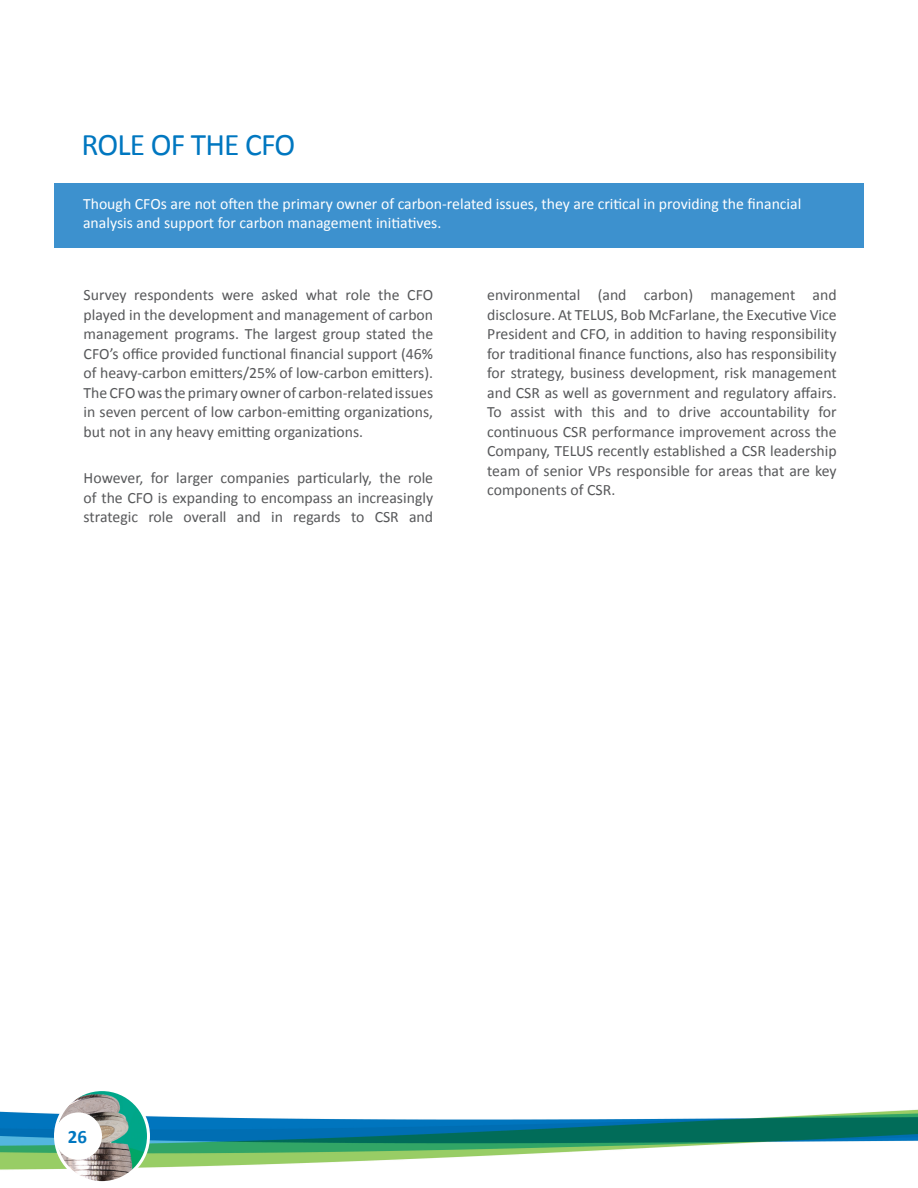
<style>
.page{position:relative;width:918px;height:1188px;background:#fff}
.page>*{position:absolute;margin:0;border:0;box-sizing:border-box;transform-origin:0 0}
.t1{font:31.5px "Calibri";letter-spacing:-.025em;color:#0077c0}
.t2{font:700 18.9px "Calibri";color:#0077c0}
.t3{font:15.75px/19.5px "Calibri";color:#57585a;text-align:justify}
.t4{font:15.75px/19.5px "Calibri";color:#fff}
</style>
<div class="page">
<img style="left:0;top:1109px;width:918px;height:61px">
<img style="left:56px;top:1090px;width:92px;height:93px;border-radius:46px">
<div style="left:54px;top:1088px;width:96px;height:96px;border:3px solid #fff;border-radius:50%"></div>
<div style="left:55px;top:1112px;width:47px;height:48px;background:#fff;border-radius:50%"></div>
<div style="left:54px;top:183px;width:810px;height:65px;background:#3d91ce"></div>
<h1 class="t1" style="left:81px;top:125px;width:216px">Role of the CFO</h1>
<p class="t4" style="left:83px;top:193px;width:720px">Though CFOs are not often the primary owner of carbon-related issues, they are critical in providing the financial analysis and support for carbon management initiatives.</p>
<p class="t3" style="left:84px;top:284px;width:351px">Survey respondents were asked what role the CFO played in the development and management of carbon management programs. The largest group stated the CFO’s office provided functional financial support (46% of heavy-carbon emitters/25% of low-carbon emitters).<br>The CFO was the primary owner of carbon-related issues in seven percent of low carbon-emitting organizations, but not in any heavy emitting organizations.</p>
<p class="t3" style="left:84px;top:467px;width:351px">However, for larger companies particularly, the role of the CFO is expanding to encompass an increasingly strategic role overall and in regards to CSR and</p>
<p class="t3" style="left:487px;top:284px;width:351px">environmental (and carbon) management and disclosure. At TELUS, Bob McFarlane, the Executive Vice President and CFO, in addition to having responsibility for traditional finance functions, also has responsibility for strategy, business development, risk management and CSR as well as government and regulatory affairs.<br>To assist with this and to drive accountability for continuous CSR performance improvement across the Company, TELUS recently established a CSR leadership team of senior VPs responsible for areas that are key components of CSR.</p>
<p class="t2" style="left:68px;top:1125px;width:21px">26</p>
</div>
